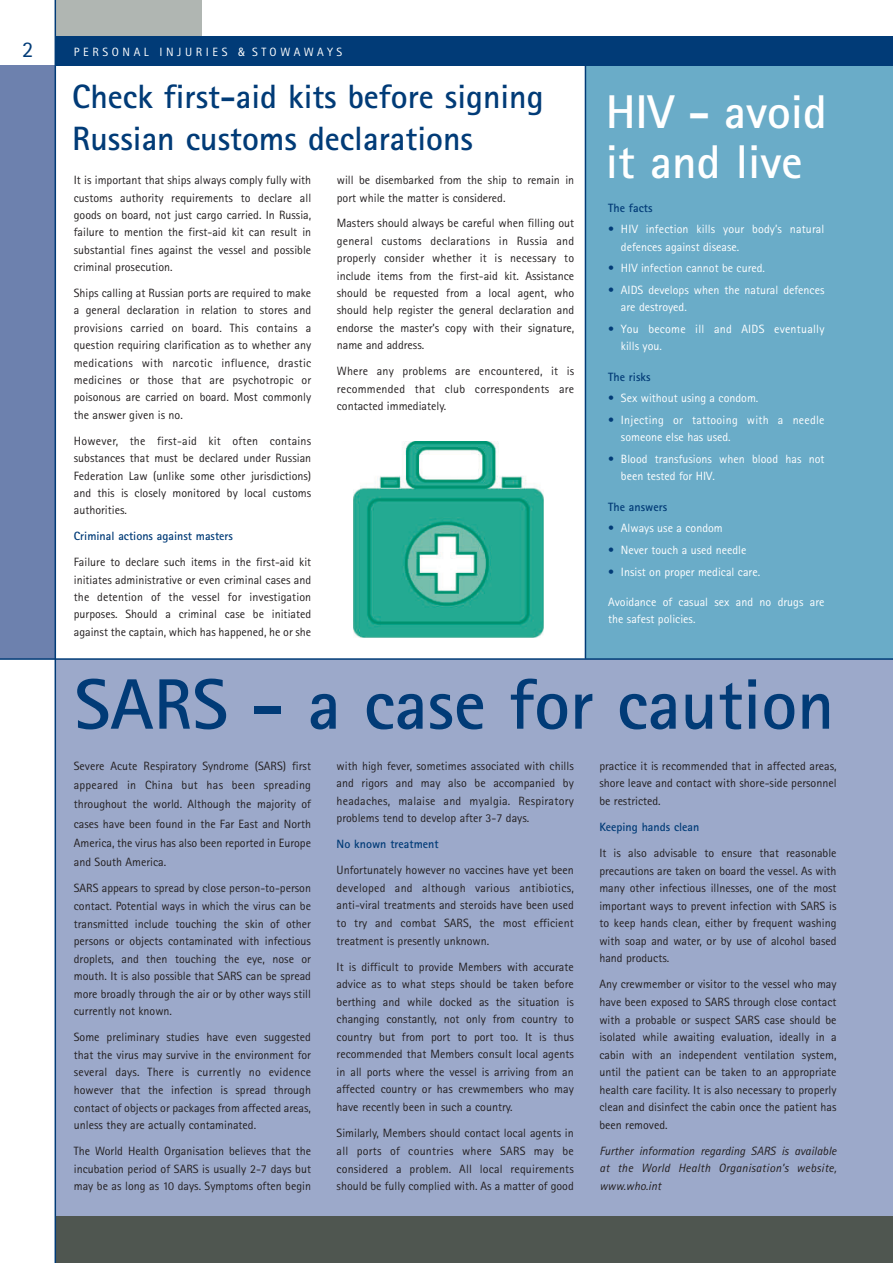
<style>
.page{position:relative;width:893px;height:1263px;background:#fff}
.page>*{position:absolute;margin:0;border:0;box-sizing:border-box;transform-origin:0 0}
.t1{font:700 71.55px "Rotis Sans Serif";color:#013b77}
.t2{font:700 47.4px/50.1px "Rotis Sans Serif";color:#fff}
.t3{font:700 33.75px/42px "Rotis Sans Serif";color:#013b77}
.t4{font:22.5px "Rotis Sans Serif";color:#013b77}
.t5{font:12px/17.5px "Rotis Sans Serif";color:#231f20;text-align:justify}
.t6{font:12px/17.4px "Rotis Sans Serif";color:#fff}
.t7{font:italic 12px/17.5px "Rotis Sans Serif";letter-spacing:.02em;color:#231f20;text-align:justify}
.t8{font:12px/17.4px "Rotis Sans Serif";letter-spacing:.02em;color:#fff}
.t9{font:700 12px "Rotis Sans Serif";color:#013b77}
.t10{font:12px "Rotis Sans Serif";letter-spacing:.3em;color:#fff}
.s1{font-family:"Humanist 777 BT Roman Condensed B"}
.s2{color:#013b77}
</style>
<div class="page">
<div style="left:585px;top:66px;width:307px;height:593px;background:#6aacc8"></div>
<div style="left:55px;top:659px;width:837px;height:557px;background:#9ca9ca"></div>
<div style="left:0;top:66px;width:55px;height:593px;background:#6d81ae"></div>
<div style="left:55px;top:0;width:146px;height:43px;background:#b0b6b2"></div>
<div style="left:55px;top:36px;width:837px;height:30px;background:#013b77"></div>
<hr style="left:0;top:658px;width:892px;height:2px;background:#013b77">
<div style="left:55px;top:1216px;width:837px;height:47px;background:#4f5650"></div>
<hr style="left:55px;top:0;width:1px;height:1263px;background:#013b77">
<hr style="left:584px;top:66px;width:2px;height:593px;background:#013b77">
<img style="left:353px;top:441px;width:190px;height:196px">
<h3 class="t4" style="left:22px;top:41px;width:13px">2</h3>
<p class="t10" style="left:74px;top:48px;width:270px">PERSONAL INJURIES <span class="s1">&amp;</span> STOWAWAYS</p>
<h3 class="t3" style="left:72px;top:79px;width:473px">Check first-aid kits before signing<br>Russian customs declarations</h3>
<p class="t5" style="left:74px;top:173px;width:239px">It is important that ships always comply fully with customs authority requirements to declare all goods on board, not just cargo carried. In Russia, failure to mention the first-aid kit can result in substantial fines against the vessel and possible criminal prosecution.</p>
<p class="t5" style="left:74px;top:285px;width:239px">Ships calling at Russian ports are required to make a general declaration in relation to stores and provisions carried on board. This contains a question requiring clarification as to whether any medications with narcotic influence, drastic medicines or those that are psychotropic or poisonous are carried on board. Most commonly the answer given is no.</p>
<p class="t5" style="left:74px;top:433px;width:239px">However, the first-aid kit often contains substances that must be declared under Russian Federation Law (unlike some other jurisdictions) and this is closely monitored by local customs authorities.</p>
<p class="t9" style="left:74px;top:532px;width:161px">Criminal actions against masters</p>
<p class="t5" style="left:74px;top:555px;width:239px">Failure to declare such items in the first-aid kit initiates administrative or even criminal cases and the detention of the vessel for investigation purposes. Should a criminal case be initiated against the captain, which has happened, he or she</p>
<p class="t5" style="left:337px;top:173px;width:239px">will be disembarked from the ship to remain in port while the matter is considered.</p>
<p class="t5" style="left:337px;top:216px;width:239px">Masters should always be careful when filling out general customs declarations in Russia and properly consider whether it is necessary to include items from the first-aid kit. Assistance should be requested from a local agent, who should help register the general declaration and endorse the master’s copy with their signature, name and address.</p>
<p class="t5" style="left:337px;top:364px;width:239px">Where any problems are encountered, it is recommended that club correspondents are contacted immediately.</p>
<h2 class="t2" style="left:605px;top:91px;width:222px">HIV - avoid it and live</h2>
<p class="t9" style="left:608px;top:203px;width:46px">The facts</p>
<p class="t6" style="left:621px;top:222px;width:205px;text-indent:-13px"><span class="s2">•</span> HIV infection kills your body’s natural defences against disease.</p>
<p class="t6" style="left:608px;top:261px;width:158px"><span class="s2">•</span> HIV infection cannot be cured.</p>
<p class="t6" style="left:621px;top:282px;width:205px;text-indent:-13px"><span class="s2">•</span> AIDS develops when the natural defences are destroyed.</p>
<p class="t8" style="left:621px;top:322px;width:205px;text-indent:-13px"><span class="s2">•</span> You become ill and AIDS eventually kills you.</p>
<p class="t9" style="left:608px;top:372px;width:44px">The risks</p>
<p class="t6" style="left:608px;top:391px;width:152px"><span class="s2">•</span> Sex without using a condom.</p>
<p class="t8" style="left:621px;top:412px;width:205px;text-indent:-13px"><span class="s2">•</span> Injecting or tattooing with a needle someone else has used.</p>
<p class="t6" style="left:621px;top:451px;width:205px;text-indent:-13px"><span class="s2">•</span> Blood transfusions when blood has not been tested for HIV.</p>
<p class="t9" style="left:608px;top:502px;width:60px">The answers</p>
<p class="t6" style="left:608px;top:521px;width:116px"><span class="s2">•</span> Always use a condom</p>
<p class="t6" style="left:608px;top:542px;width:140px"><span class="s2">•</span> Never touch a used needle</p>
<p class="t6" style="left:608px;top:564px;width:153px"><span class="s2">•</span> Insist on proper medical care.</p>
<p class="t6" style="left:608px;top:594px;width:218px">Avoidance of casual sex and no drugs are the safest policies.</p>
<h1 class="t1" style="left:74px;top:679px;width:761px">SARS - a case for caution</h1>
<p class="t5" style="left:74px;top:757px;width:239px;line-height:19.4px">Severe Acute Respiratory Syndrome (SARS) first appeared in China but has been spreading throughout the world. Although the majority of cases have been found in the Far East and North America, the virus has also been reported in Europe and South America.</p>
<p class="t5" style="left:74px;top:881px;width:239px">SARS appears to spread by close person-to-person contact. Potential ways in which the virus can be transmitted include touching the skin of other persons or objects contaminated with infectious droplets, and then touching the eye, nose or mouth. It is also possible that SARS can be spread more broadly through the air or by other ways still currently not known.</p>
<p class="t5" style="left:74px;top:1030px;width:239px">Some preliminary studies have even suggested that the virus may survive in the environment for several days. There is currently no evidence however that the infection is spread through contact of objects or packages from affected areas, unless they are actually contaminated.</p>
<p class="t5" style="left:74px;top:1144px;width:239px">The World Health Organisation believes that the incubation period of SARS is usually 2-7 days but may be as long as 10 days. Symptoms often begin</p>
<p class="t5" style="left:336px;top:758px;width:239px">with high fever, sometimes associated with chills and rigors and may also be accompanied by headaches, malaise and myalgia. Respiratory problems tend to develop after 3-7 days.</p>
<p class="t9" style="left:336px;top:840px;width:103px">No known treatment</p>
<p class="t5" style="left:336px;top:863px;width:239px">Unfortunately however no vaccines have yet been developed and although various antibiotics, anti-viral treatments and steroids have been used to try and combat SARS, the most efficient treatment is presently unknown.</p>
<p class="t5" style="left:336px;top:959px;width:239px">It is difficult to provide Members with accurate advice as to what steps should be taken before berthing and while docked as the situation is changing constantly, not only from country to country but from port to port too. It is thus recommended that Members consult local agents in all ports where the vessel is arriving from an affected country or has crewmembers who may have recently been in such a country.</p>
<p class="t5" style="left:336px;top:1126px;width:239px">Similarly, Members should contact local agents in all ports of countries where SARS may be considered a problem. All local requirements should be fully complied with. As a matter of good</p>
<p class="t5" style="left:599px;top:758px;width:239px">practice it is recommended that in affected areas, shore leave and contact with shore-side personnel be restricted.</p>
<p class="t9" style="left:599px;top:823px;width:102px">Keeping hands clean</p>
<p class="t5" style="left:599px;top:846px;width:239px">It is also advisable to ensure that reasonable precautions are taken on board the vessel. As with many other infectious illnesses, one of the most important ways to prevent infection with SARS is to keep hands clean, either by frequent washing with soap and water, or by use of alcohol based hand products.</p>
<p class="t5" style="left:599px;top:977px;width:239px">Any crewmember or visitor to the vessel who may have been exposed to SARS through close contact with a probable or suspect SARS case should be isolated while awaiting evaluation, ideally in a cabin with an independent ventilation system, until the patient can be taken to an appropriate health care facility. It is also necessary to properly clean and disinfect the cabin once the patient has been removed.</p>
<p class="t7" style="left:599px;top:1143px;width:239px">Further information regarding SARS is available at the World Health Organisation’s website, www.who.int</p>
</div>
